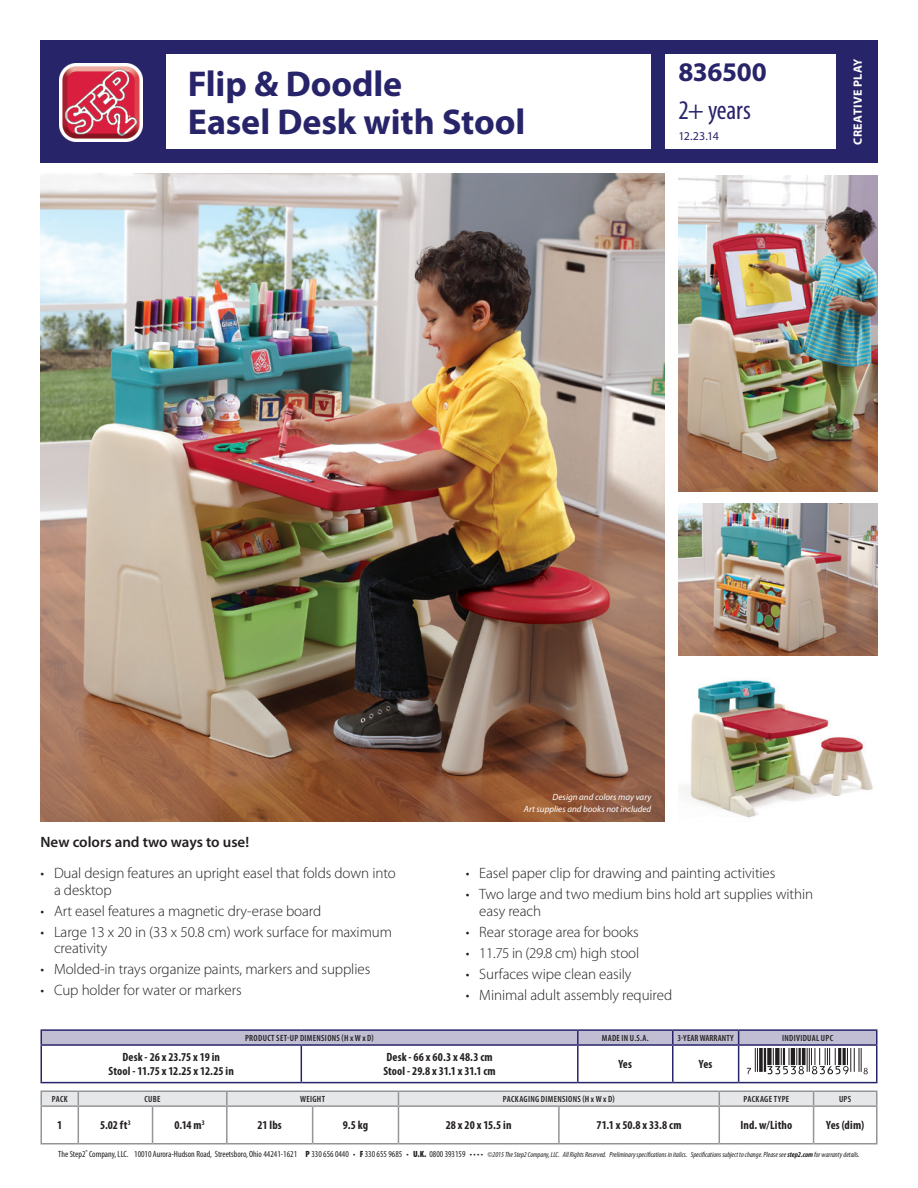
<style>
.page{position:relative;width:918px;height:1188px;background:#fff}
.page>*{position:absolute;margin:0;border:0;box-sizing:border-box;transform-origin:0 0}
.t1{font:700 36px "Myriad Pro";letter-spacing:-.005em;color:#28246a}
.t2{font:condensed 27px "Myriad Pro";letter-spacing:-.01em;color:#28246a}
.t3{font:700 27px "Myriad Pro";letter-spacing:-.015em;color:#28246a}
.t4{font:300 15px/16.5px "Myriad Pro";letter-spacing:-.005em;color:#231f20}
.t5{font:600 15px "Myriad Pro";color:#231f20}
.t6{font:700 condensed 12px "Myriad Pro";letter-spacing:.01em;color:#231f20}
.t7{font:700 12px "Myriad Pro";letter-spacing:.03em;color:#fff}
.t8{font:12px "Myriad Pro";color:#28246a}
.t9{font:600 condensed 9px "Myriad Pro";letter-spacing:.035em;color:#231f20}
.t10{font:italic 9px "Myriad Pro";color:#fff}
.t11{font:600 condensed 9px "Myriad Pro";letter-spacing:.005em;color:#231f20}
.t12{font:italic condensed 7.5px "Myriad Pro";color:#231f20}
.s1{font-style:normal;font-size:9px}
.s2{font-weight:900;font-style:normal;font-size:9px}
.s3{font-weight:700}
</style>
<div class="page">
<div style="left:166px;top:40px;width:712px;height:14px;background:#28246a"></div>
<div style="left:166px;top:149px;width:712px;height:14px;background:#28246a"></div>
<div style="left:40px;top:40px;width:126px;height:123px;background:#28246a"></div>
<div style="left:651px;top:40px;width:14px;height:123px;background:#28246a"></div>
<div style="left:836px;top:40px;width:42px;height:123px;background:#28246a"></div>
<img style="left:59px;top:64px;width:83px;height:78px">
<img style="left:678px;top:175px;width:200px;height:316px">
<img style="left:40px;top:174px;width:625px;height:648px">
<img style="left:678px;top:503px;width:200px;height:152px">
<hr style="left:40px;top:1029px;width:261px;height:2px;background:#28246a">
<hr style="left:301px;top:1029px;width:277px;height:2px;background:#28246a">
<hr style="left:578px;top:1029px;width:95px;height:2px;background:#28246a">
<hr style="left:673px;top:1029px;width:66px;height:2px;background:#28246a">
<hr style="left:739px;top:1029px;width:139px;height:2px;background:#28246a">
<hr style="left:40px;top:1046px;width:2px;height:36px;background:#28246a">
<hr style="left:301px;top:1046px;width:1px;height:36px;background:#28246a">
<hr style="left:40px;top:1082px;width:261px;height:1px;background:#28246a">
<hr style="left:301px;top:1082px;width:277px;height:1px;background:#28246a">
<hr style="left:577px;top:1046px;width:2px;height:36px;background:#28246a">
<hr style="left:672px;top:1046px;width:2px;height:36px;background:#28246a">
<hr style="left:738px;top:1046px;width:1px;height:36px;background:#28246a">
<hr style="left:876px;top:1046px;width:2px;height:36px;background:#28246a">
<hr style="left:578px;top:1082px;width:95px;height:1px;background:#28246a">
<hr style="left:673px;top:1082px;width:66px;height:1px;background:#28246a">
<hr style="left:739px;top:1082px;width:139px;height:1px;background:#28246a">
<img style="left:680px;top:680px;width:193px;height:138px">
<svg style="left:40px;top:1030px;width:838px;height:44px"></svg>
<hr style="left:40px;top:1107px;width:2px;height:36px;background:#939598">
<hr style="left:78px;top:1107px;width:1px;height:36px;background:#939598">
<hr style="left:152px;top:1107px;width:1px;height:36px;background:#939598">
<hr style="left:226px;top:1107px;width:2px;height:36px;background:#939598">
<hr style="left:312px;top:1107px;width:1px;height:36px;background:#939598">
<hr style="left:398px;top:1107px;width:1px;height:36px;background:#939598">
<hr style="left:558px;top:1107px;width:2px;height:36px;background:#939598">
<hr style="left:719px;top:1107px;width:1px;height:36px;background:#939598">
<hr style="left:813px;top:1107px;width:1px;height:36px;background:#939598">
<hr style="left:876px;top:1107px;width:2px;height:36px;background:#939598">
<hr style="left:40px;top:1143px;width:38px;height:1px;background:#939598">
<hr style="left:78px;top:1143px;width:75px;height:1px;background:#939598">
<hr style="left:153px;top:1143px;width:74px;height:1px;background:#939598">
<hr style="left:227px;top:1143px;width:86px;height:1px;background:#939598">
<hr style="left:313px;top:1143px;width:85px;height:1px;background:#939598">
<hr style="left:398px;top:1143px;width:161px;height:1px;background:#939598">
<hr style="left:559px;top:1143px;width:160px;height:1px;background:#939598">
<hr style="left:719px;top:1143px;width:95px;height:1px;background:#939598">
<hr style="left:814px;top:1143px;width:63px;height:1px;background:#939598">
<hr style="left:40px;top:1090px;width:38px;height:2px;background:#939598">
<hr style="left:78px;top:1090px;width:75px;height:2px;background:#939598">
<hr style="left:153px;top:1090px;width:74px;height:2px;background:#939598">
<hr style="left:227px;top:1090px;width:86px;height:2px;background:#939598">
<hr style="left:313px;top:1090px;width:85px;height:2px;background:#939598">
<hr style="left:398px;top:1090px;width:161px;height:2px;background:#939598">
<hr style="left:559px;top:1090px;width:160px;height:2px;background:#939598">
<hr style="left:719px;top:1090px;width:95px;height:2px;background:#939598">
<hr style="left:814px;top:1090px;width:63px;height:2px;background:#939598">
<svg style="left:40px;top:1091px;width:838px;height:15px;background:#dfe0e2"></svg>
<hr style="left:40px;top:1105px;width:38px;height:2px;background:#939598">
<hr style="left:78px;top:1105px;width:75px;height:2px;background:#939598">
<hr style="left:153px;top:1105px;width:74px;height:2px;background:#939598">
<hr style="left:227px;top:1105px;width:86px;height:2px;background:#939598">
<hr style="left:313px;top:1105px;width:85px;height:2px;background:#939598">
<hr style="left:398px;top:1105px;width:161px;height:2px;background:#939598">
<hr style="left:559px;top:1105px;width:160px;height:2px;background:#939598">
<hr style="left:719px;top:1105px;width:95px;height:2px;background:#939598">
<hr style="left:814px;top:1105px;width:63px;height:2px;background:#939598">
<p class="t1" style="left:188px;top:64px;width:216px">Flip &amp; Doodle</p>
<p class="t1" style="left:188px;top:101px;width:339px">Easel Desk with Stool</p>
<p class="t3" style="left:678px;top:56px;width:90px">836500</p>
<p class="t2" style="left:678px;top:95px;width:74px">2+ years</p>
<p class="t8" style="left:678px;top:130px;width:42px">12.23.14</p>
<p class="t7" style="left:851px;top:145px;width:87px;rotate:-90deg">CREATIVE PLAY</p>
<p class="t10" style="left:553px;top:792px;width:100px">Design and colors may vary</p>
<p class="t5" style="left:40px;top:833px;width:210px">New colors and two ways to use!</p>
<p class="t4" style="left:40px;top:865px;width:357px">• Dual design features an upright easel that folds down into</p>
<p class="t4" style="left:54px;top:882px;width:59px">a desktop</p>
<p class="t4" style="left:40px;top:903px;width:282px">• Art easel features a magnetic dry-erase board</p>
<p class="t4" style="left:54px;top:924px;width:340px;text-indent:-14px">• Large 13 x 20 in (33 x 50.8 cm) work surface for maximum creativity</p>
<p class="t4" style="left:40px;top:961px;width:331px">• Molded-in trays organize paints, markers and supplies</p>
<p class="t4" style="left:40px;top:982px;width:203px">• Cup holder for water or markers</p>
<p class="t10" style="left:524px;top:805px;width:129px">Art supplies and books not included</p>
<p class="t4" style="left:466px;top:865px;width:311px">• Easel paper clip for drawing and painting activities</p>
<p class="t4" style="left:466px;top:886px;width:349px">• Two large and two medium bins hold art supplies within</p>
<p class="t4" style="left:479px;top:903px;width:63px">easy reach</p>
<p class="t4" style="left:466px;top:924px;width:175px">• Rear storage area for books</p>
<p class="t4" style="left:466px;top:945px;width:175px">• 11.75 in (29.8 cm) high stool</p>
<p class="t4" style="left:466px;top:966px;width:167px">• Surfaces wipe clean easily</p>
<p class="t4" style="left:466px;top:987px;width:208px">• Minimal adult assembly required</p>
<p class="t6" style="left:122px;top:1050px;width:99px">Desk - 26 x 23.75 x 19 in</p>
<p class="t6" style="left:109px;top:1064px;width:127px">Stool - 11.75 x 12.25 x 12.25 in</p>
<p class="t9" style="left:245px;top:1033px;width:130px">PRODUCT SET-UP DIMENSIONS (H x W x D)</p>
<p class="t9" style="left:602px;top:1033px;width:49px">MADE IN U.S.A.</p>
<p class="t11" style="left:678px;top:1033px;width:58px">3-YEAR WARRANTY</p>
<p class="t9" style="left:782px;top:1033px;width:53px">INDIVIDUAL UPC</p>
<p class="t6" style="left:386px;top:1050px;width:108px">Desk - 66 x 60.3 x 48.3 cm</p>
<p class="t6" style="left:383px;top:1064px;width:114px">Stool - 29.8 x 31.1 x 31.1 cm</p>
<p class="t6" style="left:618px;top:1057px;width:15px">Yes</p>
<p class="t6" style="left:699px;top:1057px;width:15px">Yes</p>
<p class="t9" style="left:52px;top:1094px;width:17px">PACK</p>
<p class="t9" style="left:144px;top:1094px;width:18px">CUBE</p>
<p class="t9" style="left:300px;top:1094px;width:26px">WEIGHT</p>
<p class="t9" style="left:503px;top:1094px;width:113px">PACKAGING DIMENSIONS (H x W x D)</p>
<p class="t9" style="left:744px;top:1094px;width:47px">PACKAGE TYPE</p>
<p class="t9" style="left:839px;top:1094px;width:14px">UPS</p>
<p class="t6" style="left:57px;top:1118px;width:7px">1</p>
<p class="t6" style="left:100px;top:1118px;width:32px">5.02 ft<sup>3</sup></p>
<p class="t6" style="left:174px;top:1118px;width:32px">0.14 m<sup>3</sup></p>
<p class="t6" style="left:258px;top:1118px;width:26px">21 lbs</p>
<p class="t6" style="left:343px;top:1118px;width:27px">9.5 kg</p>
<p class="t6" style="left:446px;top:1118px;width:67px">28 x 20 x 15.5 in</p>
<p class="t6" style="left:597px;top:1118px;width:87px">71.1 x 50.8 x 33.8 cm</p>
<p class="t6" style="left:740px;top:1118px;width:54px">Ind. w/Litho</p>
<p class="t6" style="left:826px;top:1118px;width:39px">Yes (dim)</p>
<p class="t12" style="left:58px;top:1151px;width:803px"><span class="s1">The Step2</span><sup>®</sup> <span class="s1">Company, LLC. 10010 Aurora-Hudson Road, Streetsboro, Ohio 44241-1621</span> <span class="s2">P</span> <span class="s1">330 656 0440 •</span> <span class="s2">F</span> <span class="s1">330 655 9685 •</span> <span class="s2">U.K.</span> <span class="s1">0800 393159 • • • •</span> ©2015 The Step2 Company, LLC. All Rights Reserved. Preliminary specifications in italics. Specifications subject to change. Please see <span class="s3">step2.com</span> for warranty details.</p>
</div>
